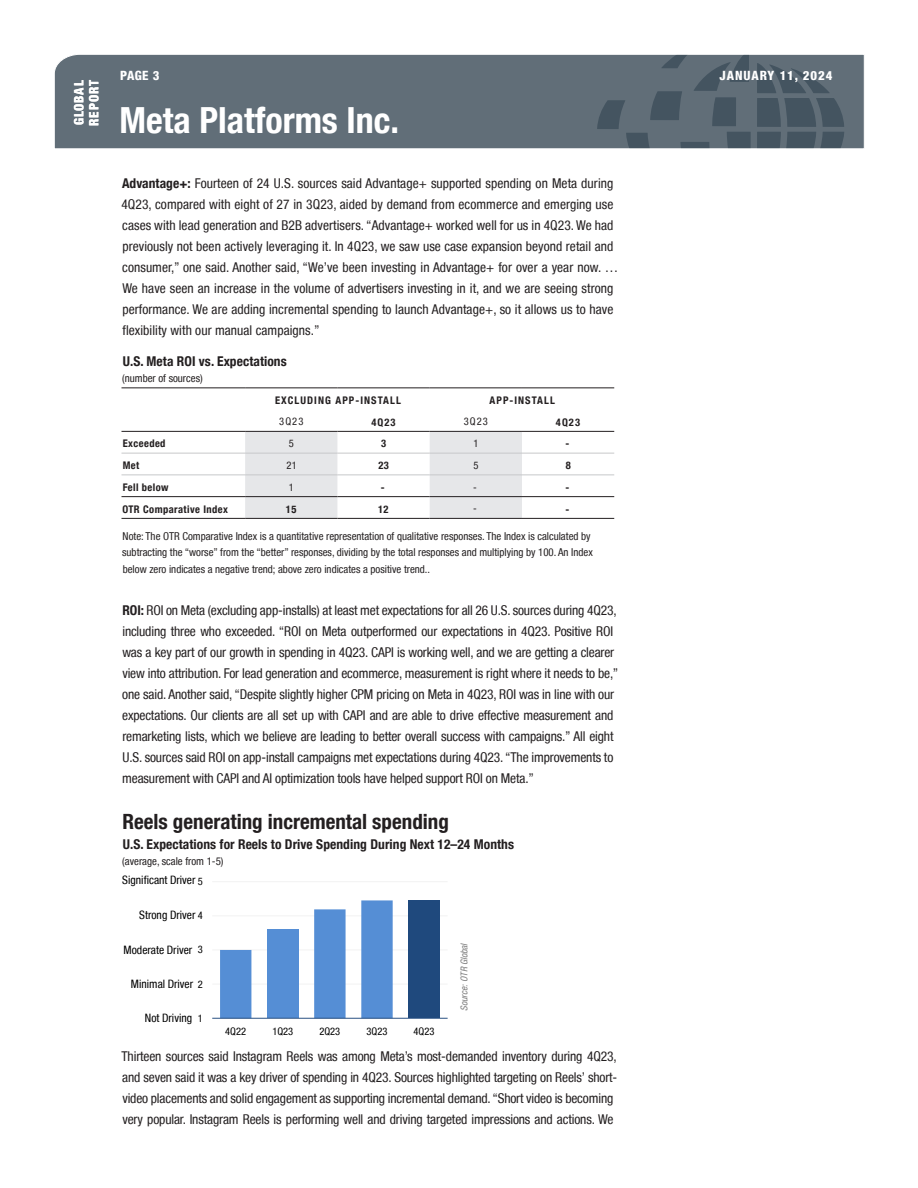
<style>
.page{position:relative;width:918px;height:1188px;background:#fff}
.page>*{position:absolute;margin:0;border:0;box-sizing:border-box;transform-origin:0 0}
.t1{font:700 condensed 36px "Helvetica Neue LT";color:#fff}
.SubHead1{font:700 condensed 21px "Helvetica Neue LT";color:#231f20}
.t2{font:700 condensed 16.8px/20px "Helvetica Neue LT";color:#000}
.Body_Text{font:condensed 13.5px/21px "Helvetica Neue LT";letter-spacing:-.01em;color:#231f20}
.Key_Data_Headline_Chart{font:700 condensed 13.5px "Helvetica Neue LT";letter-spacing:.005em;color:#231f20}
.Key_Data_Headline_Table{font:700 condensed 13.5px "Helvetica Neue LT";letter-spacing:.005em;color:#231f20}
.t3{font:800 condensed 12.75px/15px "Helvetica Neue LT";letter-spacing:.075em;color:#fff}
.t4{font:condensed 11.55px "Helvetica Neue LT";color:#000}
.Key_Data_Caption_Chart{font:condensed 10.8px/16.5px "Helvetica Neue LT";color:#231f20}
.Key_Data_Caption_Table{font:condensed 10.8px "Helvetica Neue LT";color:#231f20}
.t5{font:condensed 10.5px "Helvetica Neue LT";color:#000}
.Key_Data_X_axis{font:700 condensed 10.5px "Helvetica Neue LT";letter-spacing:.1em;color:#231f20}
.Key_Data_Y_axis{font:700 condensed 10.5px "Helvetica Neue LT";letter-spacing:.04em;color:#231f20}
.Key_Data_Numerical{font:700 condensed 10.5px "Helvetica Neue LT";color:#231f20}
.Key_Data_X_axis-2{font:condensed 10.5px "Helvetica Neue LT";letter-spacing:.1em;color:#231f20}
.Key_Data_Numerical-2{font:condensed 10.5px "Helvetica Neue LT";color:#231f20}
.t6{font:italic condensed 9.45px "Helvetica Neue LT";color:#7f7f7f}
.s1{font-weight:700}
.s2{font-size:10.5px}
</style>
<div class="page">
<svg style="left:54px;top:54px;width:811px;height:95px;background:#616e78"></svg>
<svg style="left:245px;top:432px;width:277px;height:86px"></svg>
<hr style="left:122px;top:431px;width:123px;height:1px;background:#231f20">
<hr style="left:122px;top:388px;width:123px;height:1px;background:#231f20">
<hr style="left:245px;top:388px;width:92px;height:1px;background:#231f20">
<hr style="left:337px;top:388px;width:93px;height:1px;background:#231f20">
<hr style="left:430px;top:388px;width:92px;height:1px;background:#231f20">
<hr style="left:522px;top:388px;width:92px;height:1px;background:#231f20">
<hr style="left:122px;top:496px;width:123px;height:1px;background:#231f20">
<hr style="left:122px;top:518px;width:123px;height:1px;background:#231f20">
<hr style="left:245px;top:431px;width:92px;height:1px;background:#231f20">
<hr style="left:337px;top:431px;width:93px;height:1px;background:#231f20">
<hr style="left:430px;top:431px;width:92px;height:1px;background:#231f20">
<hr style="left:522px;top:431px;width:92px;height:1px;background:#231f20">
<hr style="left:245px;top:496px;width:92px;height:1px;background:#231f20">
<hr style="left:337px;top:496px;width:93px;height:1px;background:#231f20">
<hr style="left:430px;top:496px;width:92px;height:1px;background:#231f20">
<hr style="left:522px;top:496px;width:92px;height:1px;background:#231f20">
<hr style="left:245px;top:518px;width:92px;height:1px;background:#231f20">
<hr style="left:337px;top:518px;width:93px;height:1px;background:#231f20">
<hr style="left:430px;top:518px;width:92px;height:1px;background:#231f20">
<hr style="left:522px;top:518px;width:92px;height:1px;background:#231f20">
<hr style="left:122px;top:453px;width:123px;height:1px;background:#c7c8ca">
<hr style="left:245px;top:453px;width:92px;height:1px;background:#c7c8ca">
<hr style="left:337px;top:453px;width:93px;height:1px;background:#c7c8ca">
<hr style="left:430px;top:453px;width:92px;height:1px;background:#c7c8ca">
<hr style="left:522px;top:453px;width:92px;height:1px;background:#c7c8ca">
<hr style="left:122px;top:475px;width:123px;height:1px;background:#c7c8ca">
<hr style="left:245px;top:475px;width:92px;height:1px;background:#c7c8ca">
<hr style="left:337px;top:475px;width:93px;height:1px;background:#c7c8ca">
<hr style="left:430px;top:475px;width:92px;height:1px;background:#c7c8ca">
<hr style="left:522px;top:475px;width:92px;height:1px;background:#c7c8ca">
<hr style="left:212px;top:984px;width:236px;height:1px;background:#f2f2f2">
<hr style="left:212px;top:950px;width:236px;height:1px;background:#f2f2f2">
<hr style="left:212px;top:916px;width:236px;height:1px;background:#f2f2f2">
<hr style="left:212px;top:881px;width:236px;height:1px;background:#f2f2f2">
<div style="left:408px;top:900px;width:32px;height:118px;background:#1f497d"></div>
<svg style="left:220px;top:900px;width:173px;height:118px"></svg>
<hr style="left:212px;top:1018px;width:236px;height:1px;background:#5d7ba1">
<p class="t3" style="left:71px;top:126px;width:48px;rotate:-90deg">GLOBAL<br>REPORT</p>
<p class="t3" style="left:120px;top:67px;width:41px">PAGE 3</p>
<h1 class="t1" style="left:120px;top:98px;width:281px">Meta Platforms Inc.</h1>
<p class="Body_Text" style="left:121px;top:173px;width:499px"><span class="s1">Advantage+:</span> Fourteen of 24 U.S. sources said Advantage+ supported spending on Meta during 4Q23, compared with eight of 27 in 3Q23, aided by demand from ecommerce and emerging use cases with lead generation and B2B advertisers. “Advantage+ worked well for us in 4Q23. We had previously not been actively leveraging it. In 4Q23, we saw use case expansion beyond retail and consumer,” one said. Another said, “We’ve been investing in Advantage+ for over a year now. … We have seen an increase in the volume of advertisers investing in it, and we are seeing strong performance. We are adding incremental spending to launch Advantage+, so it allows us to have flexibility with our manual campaigns.”</p>
<p class="Key_Data_Headline_Table" style="left:123px;top:353px;width:166px">U.S. Meta ROI vs. Expectations</p>
<p class="Key_Data_Caption_Table" style="left:122px;top:372px;width:82px">(number of sources)</p>
<p class="Key_Data_X_axis" style="left:275px;top:394px;width:127px">EXCLUDING APP-INSTALL</p>
<p class="Key_Data_X_axis" style="left:490px;top:394px;width:67px">APP-INSTALL</p>
<p class="Key_Data_X_axis-2" style="left:279px;top:416px;width:26px">3Q23</p>
<p class="Key_Data_X_axis" style="left:371px;top:415px;width:26px">4Q23</p>
<p class="Key_Data_X_axis-2" style="left:464px;top:416px;width:26px">3Q23</p>
<p class="Key_Data_X_axis" style="left:556px;top:415px;width:26px">4Q23</p>
<p class="Key_Data_Y_axis" style="left:123px;top:437px;width:44px">Exceeded</p>
<p class="Key_Data_Numerical-2" style="left:289px;top:437px;width:7px">5</p>
<p class="Key_Data_Numerical" style="left:381px;top:437px;width:7px">3</p>
<p class="Key_Data_Numerical-2" style="left:473px;top:437px;width:7px">1</p>
<p class="Key_Data_Numerical" style="left:565px;top:437px;width:5px">-</p>
<p class="Key_Data_Y_axis" style="left:123px;top:459px;width:18px">Met</p>
<p class="Key_Data_Numerical-2" style="left:286px;top:459px;width:12px">21</p>
<p class="Key_Data_Numerical" style="left:379px;top:459px;width:12px">23</p>
<p class="Key_Data_Numerical-2" style="left:474px;top:459px;width:7px">5</p>
<p class="Key_Data_Numerical" style="left:566px;top:459px;width:7px">8</p>
<p class="Key_Data_Y_axis" style="left:123px;top:481px;width:47px">Fell below</p>
<p class="Key_Data_Numerical-2" style="left:289px;top:481px;width:7px">1</p>
<p class="Key_Data_Numerical" style="left:381px;top:481px;width:5px">-</p>
<p class="Key_Data_Numerical-2" style="left:473px;top:481px;width:5px">-</p>
<p class="Key_Data_Numerical" style="left:565px;top:481px;width:5px">-</p>
<p class="Key_Data_Y_axis" style="left:123px;top:502px;width:107px">OTR Comparative Index</p>
<p class="Key_Data_Numerical" style="left:286px;top:502px;width:12px">15</p>
<p class="Key_Data_Numerical" style="left:378px;top:502px;width:12px">12</p>
<p class="Key_Data_Numerical-2" style="left:473px;top:503px;width:5px">-</p>
<p class="Key_Data_Numerical" style="left:565px;top:502px;width:5px">-</p>
<p class="Key_Data_Caption_Chart" style="left:122px;top:527px;width:472px">Note: The OTR Comparative Index is a quantitative representation of qualitative responses. The Index is calculated by subtracting the “worse” from the “better” responses, dividing by the total responses and multiplying by 100. An Index below zero indicates a negative trend; above zero indicates a positive trend..</p>
<p class="Body_Text" style="left:122px;top:599px;width:498px"><span class="s1">ROI:</span> ROI on Meta (excluding app-installs) at least met expectations for all 26 U.S. sources during 4Q23, including three who exceeded. “ROI on Meta outperformed our expectations in 4Q23. Positive ROI was a key part of our growth in spending in 4Q23. CAPI is working well, and we are getting a clearer view into attribution. For lead generation and ecommerce, measurement is right where it needs to be,” one said. Another said, “Despite slightly higher CPM pricing on Meta in 4Q23, ROI was in line with our expectations. Our clients are all set up with CAPI and are able to drive effective measurement and remarketing lists, which we believe are leading to better overall success with campaigns.” All eight U.S. sources said ROI on app-install campaigns met expectations during 4Q23. “The improvements to measurement with CAPI and AI optimization tools have helped support ROI on Meta.”</p>
<p class="SubHead1" style="left:122px;top:809px;width:328px">Reels generating incremental spending</p>
<p class="Key_Data_Headline_Chart" style="left:123px;top:836px;width:393px">U.S. Expectations for Reels to Drive Spending During Next 12–24 Months</p>
<p class="Key_Data_Caption_Chart" style="left:122px;top:853px;width:103px">(average, scale from 1-5)</p>
<p class="t2" style="left:106px;top:815px;width:243px">U.S. Expectations for Reels to Drive<br>Spending During next 12–24 Months</p>
<p class="t5" style="left:106px;top:855px;width:100px">(average, scale from 1-5)</p>
<p class="t4" style="left:122px;top:873px;width:75px">Significant Driver</p>
<p class="t4" style="left:139px;top:908px;width:65px">Strong Driver <span class="s2">4</span></p>
<p class="t4" style="left:124px;top:943px;width:70px">Moderate Driver</p>
<p class="t4" style="left:131px;top:977px;width:74px">Minimal Driver <span class="s2">2</span></p>
<p class="t4" style="left:145px;top:1011px;width:49px">Not Driving</p>
<p class="t5" style="left:198px;top:875px;width:7px">5</p>
<p class="t6" style="left:459px;top:1011px;width:70px;rotate:-90deg">Source: OTR Global</p>
<p class="t5" style="left:198px;top:944px;width:7px">3</p>
<p class="t5" style="left:198px;top:1012px;width:7px">1</p>
<p class="t5" style="left:225px;top:1025px;width:22px">4Q22</p>
<p class="t5" style="left:272px;top:1025px;width:22px">1Q23</p>
<p class="t5" style="left:319px;top:1025px;width:22px">2Q23</p>
<p class="t5" style="left:367px;top:1025px;width:22px">3Q23</p>
<p class="t5" style="left:414px;top:1025px;width:22px">4Q23</p>
<p class="Body_Text" style="left:121px;top:1045px;width:497px">Thirteen sources said Instagram Reels was among Meta’s most-demanded inventory during 4Q23, and seven said it was a key driver of spending in 4Q23. Sources highlighted targeting on Reels’ short&shy;video placements and solid engagement as supporting incremental demand. “Short video is becoming very popular. Instagram Reels is performing well and driving targeted impressions and actions. We</p>
<p class="t3" style="left:719px;top:67px;width:114px">JANUARY 11, 2024</p>
</div>
